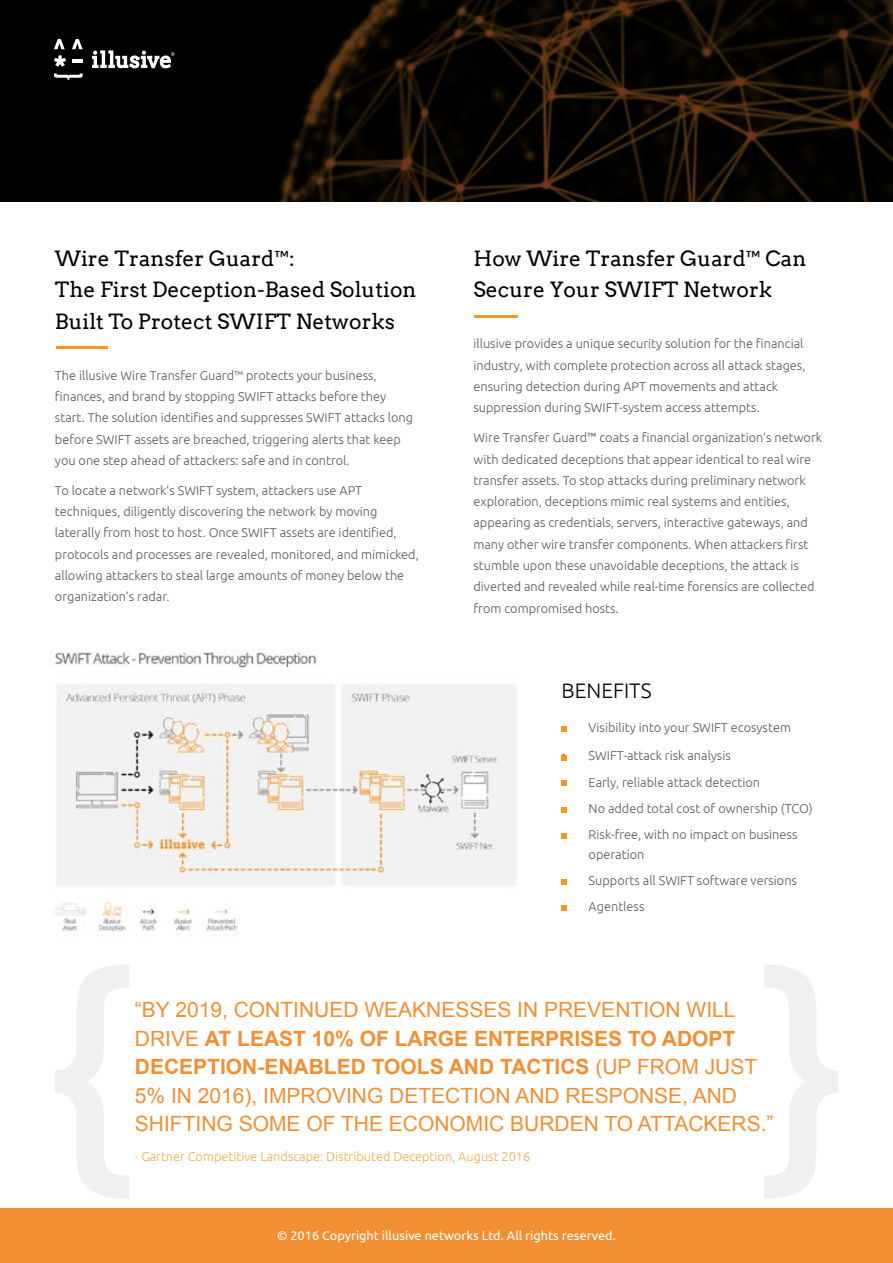
<style>
.page{position:relative;width:893px;height:1263px;background:#fff}
.page>*{position:absolute;margin:0;border:0;box-sizing:border-box;transform-origin:0 0}
.t1{font:21px/28.5px "Arial";color:#f28f33}
.t2{font:21px/31.2px "Arvo";color:#000}
.t3{font:300 21px "Ubuntu";color:#000}
.t4{font:300 12.75px/21.3px "Ubuntu";color:#58595b}
.t5{font:300 12.75px "Ubuntu";color:#f9a94b}
.t6{font:12.75px "Ubuntu";color:#fff}
.s1{font-family:"Lato"}
.s2{font-family:"Lato";font-weight:400}
.s3{font-weight:700}
</style>
<div class="page">
<img style="left:50px;top:649px;width:517px;height:287px">
<svg style="left:561px;top:726px;width:6px;height:6px"></svg>
<svg style="left:561px;top:755px;width:6px;height:5px"></svg>
<svg style="left:561px;top:781px;width:6px;height:5px"></svg>
<svg style="left:561px;top:807px;width:6px;height:6px"></svg>
<svg style="left:561px;top:833px;width:6px;height:6px"></svg>
<svg style="left:561px;top:879px;width:6px;height:6px"></svg>
<svg style="left:561px;top:905px;width:6px;height:5px"></svg>
<svg style="left:0;top:0;width:893px;height:202px;background:#0b0702"></svg>
<svg style="left:54px;top:55px;width:12px;height:12px"></svg>
<svg style="left:54px;top:39px;width:11px;height:10px"></svg>
<svg style="left:72px;top:39px;width:11px;height:10px"></svg>
<svg style="left:54px;top:73px;width:29px;height:7px"></svg>
<svg style="left:73px;top:60px;width:10px;height:3px"></svg>
<div style="left:0;top:1209px;width:893px;height:54px;background:#f28f33"></div>
<hr style="left:56px;top:347px;width:51px;height:2px;background:#f89521">
<svg style="left:92px;top:50px;width:82px;height:18px"></svg>
<hr style="left:475px;top:315px;width:43px;height:3px;background:#f89521">
<svg style="left:55px;top:965px;width:74px;height:234px"></svg>
<svg style="left:764px;top:965px;width:74px;height:234px"></svg>
<h1 class="t2" style="left:55px;top:243px;width:363px">Wire Transfer Guard<span class="s1">™</span>:<br>The First Deception-Based Solution<br>Built To Protect SWIFT Networks</h1>
<p class="t4" style="left:55px;top:364px;width:360px">The illusive Wire Transfer Guard™ protects your business, finances, and brand by stopping SWIFT attacks before they start. The solution identifies and suppresses SWIFT attacks long before SWIFT assets are breached, triggering alerts that keep you one step ahead of attackers: safe and in control.</p>
<p class="t4" style="left:55px;top:479px;width:365px">To locate a network’s SWIFT system, attackers use APT techniques, diligently discovering the network by moving laterally from host to host. Once SWIFT assets are identified, protocols and processes are revealed, monitored, and mimicked, allowing attackers to steal large amounts of money below the organization’s radar.</p>
<h1 class="t2" style="left:473px;top:243px;width:334px">How Wire Transfer Guard<span class="s1">™</span> Can<br>Secure Your SWIFT Network</h1>
<p class="t4" style="left:473px;top:333px;width:334px">illusive provides a unique security solution for the financial industry, with complete protection across all attack stages, ensuring detection during APT movements and attack suppression during SWIFT-system access attempts.</p>
<p class="t4" style="left:473px;top:427px;width:350px">Wire Transfer Guard<span class="s2">™</span> coats a financial organization’s network with dedicated deceptions that appear identical to real wire transfer assets. To stop attacks during preliminary network exploration, deceptions mimic real systems and entities, appearing as credentials, servers, interactive gateways, and many other wire transfer components. When attackers first stumble upon these unavoidable deceptions, the attack is diverted and revealed while real-time forensics are collected from compromised hosts.</p>
<h1 class="t3" style="left:562px;top:678px;width:91px">BENEFITS</h1>
<p class="t4" style="left:562px;top:717px;width:231px">• Visibility into your SWIFT ecosystem</p>
<p class="t4" style="left:562px;top:745px;width:171px">• SWIFT-attack risk analysis</p>
<p class="t4" style="left:562px;top:771px;width:200px">• Early, reliable attack detection</p>
<p class="t4" style="left:562px;top:797px;width:253px">• No added total cost of ownership (TCO)</p>
<p class="t4" style="left:589px;top:824px;width:210px;line-height:19.5px;text-indent:-27px">• Risk-free, with no impact on business operation</p>
<p class="t4" style="left:562px;top:869px;width:237px">• Supports all SWIFT software versions</p>
<p class="t4" style="left:562px;top:896px;width:84px">• Agentless</p>
<p class="t1" style="left:135px;top:996px;width:640px">“BY 2019, CONTINUED WEAKNESSES IN PREVENTION WILL DRIVE <span class="s3">AT LEAST 10% OF LARGE ENTERPRISES TO ADOPT DECEPTION-ENABLED TOOLS AND TACTICS</span> (UP FROM JUST 5% IN 2016), IMPROVING DETECTION AND RESPONSE, AND SHIFTING SOME OF THE ECONOMIC BURDEN TO ATTACKERS.”</p>
<p class="t5" style="left:135px;top:1149px;width:397px">- Gartner Competitive Landscape: Distributed Deception, August 2016</p>
<p class="t6" style="left:277px;top:1228px;width:340px">© 2016 Copyright illusive networks Ltd. All rights reserved.</p>
</div>
